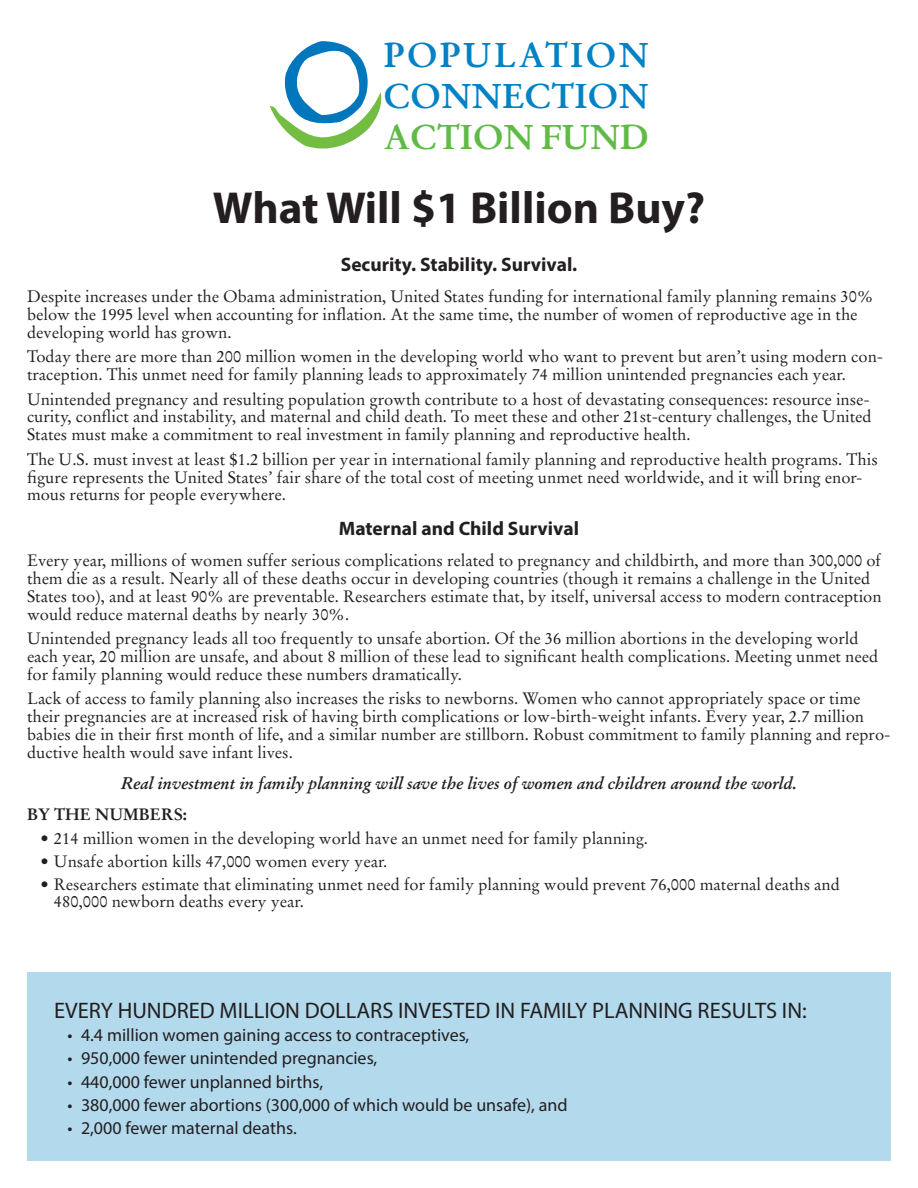
<style>
.page{position:relative;width:918px;height:1188px;background:#fff}
.page>*{position:absolute;margin:0;border:0;box-sizing:border-box;transform-origin:0 0}
.t1{font:700 45px "Myriad Pro";color:#231f20}
.t2{font:700 34.2px/41px "Stempel Garamond LT";letter-spacing:.005em;color:#0082c5}
.t3{font:700 34.2px "Stempel Garamond LT";color:#60bb46}
.t4{font:22.5px "Myriad Pro";color:#231f20}
.t5{font:700 19.5px "Myriad Pro";color:#231f20}
.t6{font:18px "Myriad Pro";color:#231f20}
.t7{font:16.5px/17.9px "Stempel Garamond";color:#231f20}
.t8{font:italic 700 16.5px "Stempel Garamond";color:#231f20}
.t9{font:700 16.5px "Stempel Garamond";color:#231f20}
</style>
<div class="page">
<div style="left:27px;top:973px;width:864px;height:188px;background:#b3d9ed"></div>
<svg style="left:270px;top:41px;width:111px;height:108px"></svg>
<h2 class="t2" style="left:384px;top:35px;width:266px">POPULATION<br>CONNECTION</h2>
<h2 class="t3" style="left:384px;top:116px;width:266px">ACTION FUND</h2>
<h1 class="t1" style="left:213px;top:178px;width:494px">What Will $1 Billion Buy?</h1>
<p class="t5" style="left:341px;top:252px;width:238px">Security. Stability. Survival.</p>
<p class="t7" style="left:27px;top:288px;width:848px">Despite increases under the Obama administration, United States funding for international family planning remains 30% below the 1995 level when accounting for inflation. At the same time, the number of women of reproductive age in the developing world has grown.</p>
<p class="t7" style="left:27px;top:348px;width:858px">Today there are more than 200 million women in the developing world who want to prevent but aren’t using modern con&shy;traception. This unmet need for family planning leads to approximately 74 million unintended pregnancies each year.</p>
<p class="t7" style="left:27px;top:390px;width:846px;text-align:justify">Unintended pregnancy and resulting population growth contribute to a host of devastating consequences: resource inse&shy;curity, conflict and instability, and maternal and child death. To meet these and other 21st-century challenges, the United States must make a commitment to real investment in family planning and reproductive health.</p>
<p class="t7" style="left:27px;top:450px;width:852px">The U.S. must invest at least $1.2 billion per year in international family planning and reproductive health programs. This figure represents the United States’ fair share of the total cost of meeting unmet need worldwide, and it will bring enor&shy;mous returns for people everywhere.</p>
<p class="t5" style="left:339px;top:516px;width:242px">Maternal and Child Survival</p>
<p class="t7" style="left:27px;top:552px;width:856px">Every year, millions of women suffer serious complications related to pregnancy and childbirth, and more than 300,000 of them die as a result. Nearly all of these deaths occur in developing countries (though it remains a challenge in the United States too), and at least 90% are preventable. Researchers estimate that, by itself, universal access to modern contraception would reduce maternal deaths by nearly 30%.</p>
<p class="t7" style="left:27px;top:630px;width:853px">Unintended pregnancy leads all too frequently to unsafe abortion. Of the 36 million abortions in the developing world each year, 20 million are unsafe, and about 8 million of these lead to significant health complications. Meeting unmet need for family planning would reduce these numbers dramatically.</p>
<p class="t7" style="left:27px;top:690px;width:865px">Lack of access to family planning also increases the risks to newborns. Women who cannot appropriately space or time their pregnancies are at increased risk of having birth complications or low-birth-weight infants. Every year, 2.7 million babies die in their first month of life, and a similar number are stillborn. Robust commitment to family planning and repro&shy;ductive health would save infant lives.</p>
<p class="t8" style="left:121px;top:773px;width:677px">Real investment in family planning will save the lives of women and children around the world.</p>
<p class="t9" style="left:27px;top:805px;width:161px">BY THE NUMBERS:</p>
<p class="t7" style="left:40px;top:829px;width:609px">• 214 million women in the developing world have an unmet need for family planning.</p>
<p class="t7" style="left:40px;top:852px;width:348px">• Unsafe abortion kills 47,000 women every year.</p>
<p class="t7" style="left:54px;top:876px;width:788px;line-height:16.5px;text-indent:-13px">• Researchers estimate that eliminating unmet need for family planning would prevent 76,000 maternal deaths and<br>480,000 newborn deaths every year.</p>
<h3 class="t4" style="left:54px;top:996px;width:754px">EVERY HUNDRED MILLION DOLLARS INVESTED IN FAMILY PLANNING RESULTS IN:</h3>
<p class="t6" style="left:68px;top:1024px;width:403px">• 4.4 million women gaining access to contraceptives,</p>
<p class="t6" style="left:68px;top:1047px;width:311px">• 950,000 fewer unintended pregnancies,</p>
<p class="t6" style="left:68px;top:1070px;width:257px">• 440,000 fewer unplanned births,</p>
<p class="t6" style="left:68px;top:1094px;width:502px">• 380,000 fewer abortions (300,000 of which would be unsafe), and</p>
<p class="t6" style="left:68px;top:1117px;width:231px">• 2,000 fewer maternal deaths.</p>
</div>
